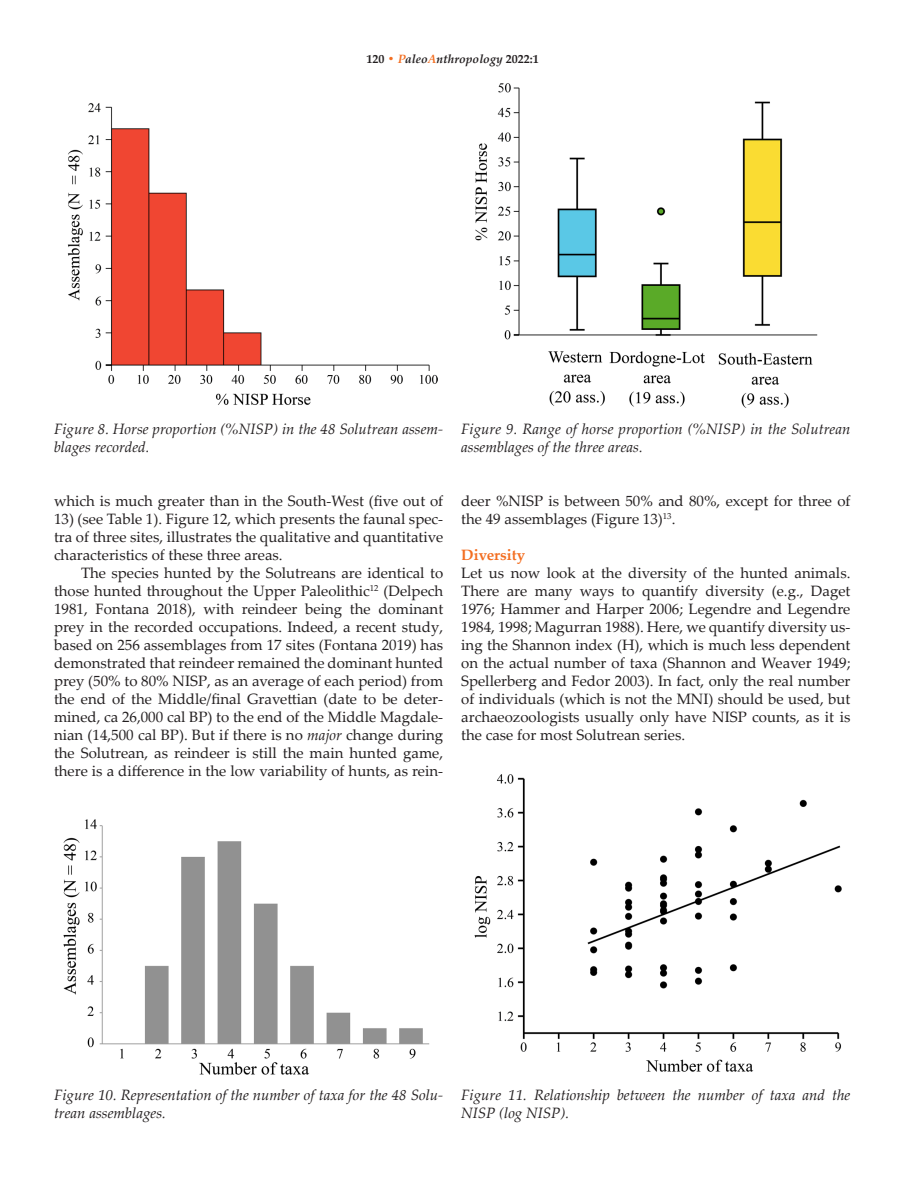
<style>
.page{position:relative;width:918px;height:1188px;background:#fff}
.page>*{position:absolute;margin:0;border:0;box-sizing:border-box;transform-origin:0 0}
.article_paragraph{font:15px/18px "Palatino Linotype";color:#231f20;text-align:justify}
.article_first_paragr{font:15px/18px "Palatino Linotype";color:#231f20;text-align:justify}
.figure_caption{font:italic 15px/18px "Palatino Linotype";color:#231f20}
.t1{font:700 15px "Palatino Linotype";color:#f36e21}
.t2{font:italic 700 12px "Palatino Linotype";color:#231f20}
.s1{font-style:normal}
.s2{font-style:normal;color:#f36e21}
.s3{color:#f36e21}
.s4{font-style:italic}
</style>
<div class="page">
<img style="left:67px;top:103px;width:371px;height:302px">
<img style="left:475px;top:83px;width:343px;height:325px">
<img style="left:63px;top:819px;width:367px;height:256px">
<img style="left:474px;top:774px;width:368px;height:298px">
<p class="t2" style="left:366px;top:50px;width:174px"><span class="s1">120</span> <span class="s2">•</span> <span class="s3">P</span>aleo<span class="s3">A</span>nthropology <span class="s1">2022:1</span></p>
<p class="figure_caption" style="left:54px;top:420px;width:391px">Figure 8. Horse proportion (%NISP) in the 48 Solutrean assem&shy;blages recorded.</p>
<p class="figure_caption" style="left:461px;top:420px;width:391px">Figure 9. Range of horse proportion (%NISP) in the Solutrean assemblages of the three areas.</p>
<p class="article_paragraph" style="left:54px;top:491px;width:391px">which is much greater than in the South-West (five out of</p>
<p class="article_paragraph" style="left:54px;top:509px;width:391px">13) (see Table 1). Figure 12, which presents the faunal spec&shy;tra of three sites, illustrates the qualitative and quantitative characteristics of these three areas.</p>
<p class="article_paragraph" style="left:54px;top:563px;width:391px;text-indent:27px">The species hunted by the Solutreans are identical to those hunted throughout the Upper Paleolithic<sup>12</sup> (Delpech 1981, Fontana 2018), with reindeer being the dominant prey in the recorded occupations. Indeed, a recent study, based on 256 assemblages from 17 sites (Fontana 2019) has demonstrated that reindeer remained the dominant hunted prey (50% to 80% NISP, as an average of each period) from the end of the Middle/final Gravettian (date to be deter&shy;mined, ca 26,000 cal BP) to the end of the Middle Magdale&shy;nian (14,500 cal BP). But if there is no <span class="s4">major</span> change during the Solutrean, as reindeer is still the main hunted game, there is a difference in the low variability of hunts, as rein-</p>
<p class="article_paragraph" style="left:461px;top:491px;width:391px">deer %NISP is between 50% and 80%, except for three of the 49 assemblages (Figure 13)<sup>13</sup>.</p>
<p class="t1" style="left:461px;top:544px;width:65px">Diversity</p>
<p class="article_first_paragr" style="left:461px;top:563px;width:391px">Let us now look at the diversity of the hunted animals.<br>There are many ways to quantify diversity (e.g., Daget 1976; Hammer and Harper 2006; Legendre and Legendre 1984, 1998; Magurran 1988). Here, we quantify diversity us&shy;ing the Shannon index (H), which is much less dependent on the actual number of taxa (Shannon and Weaver 1949; Spellerberg and Fedor 2003). In fact, only the real number of individuals (which is not the MNI) should be used, but archaeozoologists usually only have NISP counts, as it is the case for most Solutrean series.</p>
<p class="figure_caption" style="left:54px;top:1086px;width:391px">Figure 10. Representation of the number of taxa for the 48 Solu&shy;trean assemblages.</p>
<p class="figure_caption" style="left:461px;top:1086px;width:391px">Figure 11. Relationship between the number of taxa and the<br>NISP (log NISP).</p>
</div>
